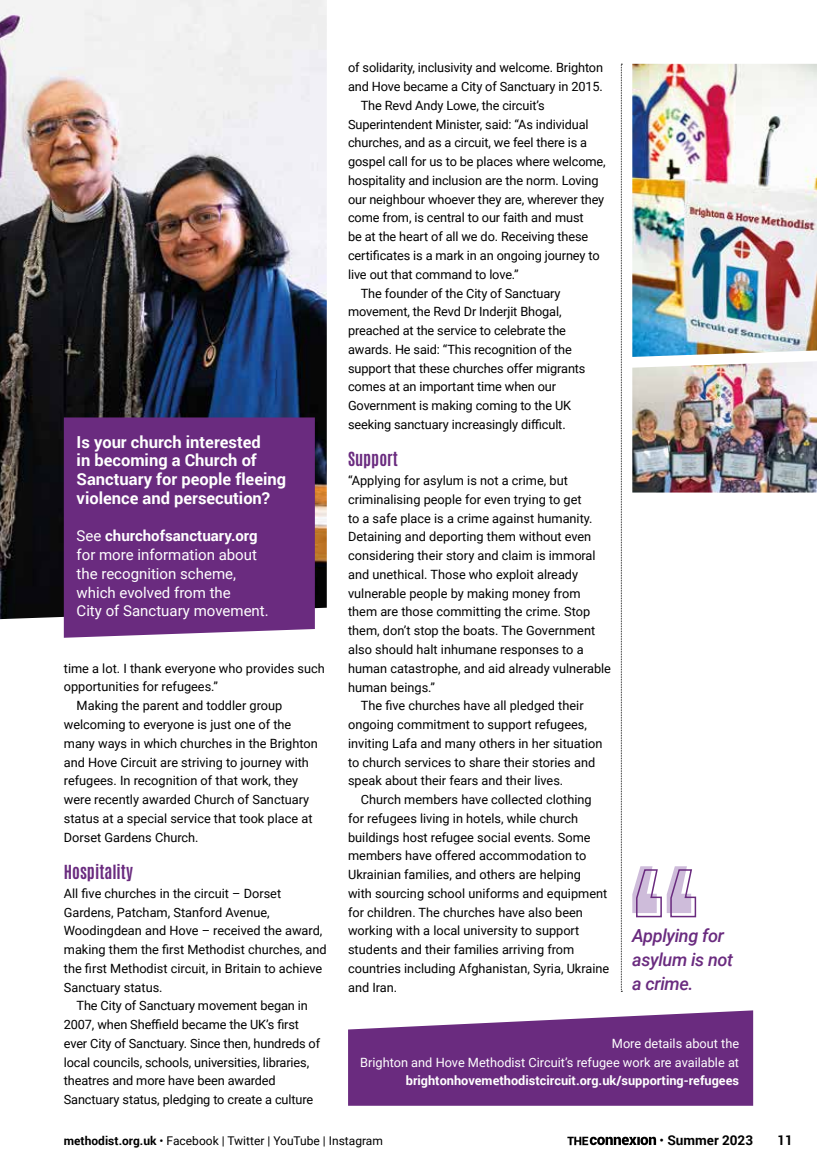
<style>
.page{position:relative;width:817px;height:1170px;background:#fff}
.page>*{position:absolute;margin:0;border:0;box-sizing:border-box;transform-origin:0 0}
.t1{font:italic 500 18px/24px "Roboto";letter-spacing:-.02em;color:#6a2b7f}
.t2{font:700 16.5px/18.8px "Roboto";color:#fff}
.t3{font:16.5px "Antonio";color:#6a2b7f}
.t4{font:15px/18.8px "Roboto";color:#fff}
.t5{font:700 13.5px "Roboto";color:#000}
.t6{font:12.75px/18.8px "Roboto";color:#000}
.t7{font:12.75px/18.8px "Roboto";color:#fff;text-align:right}
.t8{font:700 12.75px "Roboto";color:#fff}
.t9{font:12px "Roboto";color:#000}
.s1{font-weight:700}
.s2{font-weight:400}
</style>
<div class="page">
<svg style="left:567px;top:1136px;width:89px;height:8px"></svg>
<img style="left:0;top:0;width:327px;height:619px">
<svg style="left:620px;top:64px;width:2px;height:927px"></svg>
<div style="left:64px;top:417px;width:251px;height:220px;background:#6a2b7f"></div>
<svg style="left:632px;top:866px;width:64px;height:52px"></svg>
<img style="left:632px;top:64px;width:184px;height:293px">
<img style="left:632px;top:361px;width:184px;height:131px">
<svg style="left:348px;top:1010px;width:405px;height:95px;background:#7a418c"></svg>
<p class="t2" style="left:77px;top:431px;width:211px">Is your church interested<br>in becoming a Church of<br>Sanctuary for people fleeing violence and persecution?</p>
<p class="t4" style="left:77px;top:526px;width:194px">See <span class="s1">churchofsanctuary.org </span>for more information about the recognition scheme, which evolved from the<br>City of Sanctuary movement.</p>
<p class="t6" style="left:64px;top:658px;width:262px">time a lot. I thank everyone who provides such</p>
<p class="t6" style="left:64px;top:677px;width:156px">opportunities for refugees.”</p>
<p class="t6" style="left:77px;top:695px;width:207px">Making the parent and toddler group</p>
<p class="t6" style="left:64px;top:714px;width:229px">welcoming to everyone is just one of the</p>
<p class="t6" style="left:64px;top:733px;width:255px">many ways in which churches in the Brighton</p>
<p class="t6" style="left:64px;top:752px;width:246px">and Hove Circuit are striving to journey with</p>
<p class="t6" style="left:64px;top:770px;width:236px">refugees. In recognition of that work, they</p>
<p class="t6" style="left:64px;top:789px;width:247px">were recently awarded Church of Sanctuary</p>
<p class="t6" style="left:64px;top:808px;width:250px">status at a special service that took place at</p>
<p class="t6" style="left:64px;top:827px;width:136px">Dorset Gardens Church.</p>
<p class="t3" style="left:64px;top:860px;width:71px">Hospitality</p>
<p class="t6" style="left:64px;top:883px;width:264px">All five churches in the circuit – Dorset Gardens, Patcham, Stanford Avenue, Woodingdean and Hove – received the award, making them the first Methodist churches, and the first Methodist circuit, in Britain to achieve Sanctuary status.</p>
<p class="t6" style="left:64px;top:995px;width:258px;text-indent:13px">The City of Sanctuary movement began in 2007, when Sheffield became the UK’s first ever City of Sanctuary. Since then, hundreds of local councils, schools, universities, libraries, theatres and more have been awarded Sanctuary status, pledging to create a culture</p>
<p class="t6" style="left:348px;top:58px;width:256px">of solidarity, inclusivity and welcome. Brighton</p>
<p class="t6" style="left:348px;top:77px;width:256px">and Hove became a City of Sanctuary in 2015.</p>
<p class="t6" style="left:361px;top:95px;width:185px">The Revd Andy Lowe, the circuit’s</p>
<p class="t6" style="left:348px;top:114px;width:242px">Superintendent Minister, said: “As individual</p>
<p class="t6" style="left:348px;top:133px;width:240px">churches, and as a circuit, we feel there is a</p>
<p class="t6" style="left:348px;top:152px;width:259px">gospel call for us to be places where welcome,</p>
<p class="t6" style="left:348px;top:170px;width:252px">hospitality and inclusion are the norm. Loving</p>
<p class="t6" style="left:348px;top:189px;width:258px">our neighbour whoever they are, wherever they</p>
<p class="t6" style="left:348px;top:208px;width:237px">come from, is central to our faith and must</p>
<p class="t6" style="left:348px;top:227px;width:242px">be at the heart of all we do. Receiving these</p>
<p class="t6" style="left:348px;top:245px;width:253px">certificates is a mark in an ongoing journey to</p>
<p class="t6" style="left:348px;top:264px;width:172px">live out that command to love.”</p>
<p class="t6" style="left:361px;top:283px;width:201px">The founder of the City of Sanctuary</p>
<p class="t6" style="left:348px;top:302px;width:215px">movement, the Revd Dr Inderjit Bhogal,</p>
<p class="t6" style="left:348px;top:320px;width:219px">preached at the service to celebrate the</p>
<p class="t6" style="left:348px;top:339px;width:225px">awards. He said: “This recognition of the</p>
<p class="t6" style="left:348px;top:358px;width:239px">support that these churches offer migrants</p>
<p class="t6" style="left:348px;top:377px;width:209px">comes at an important time when our</p>
<p class="t6" style="left:348px;top:395px;width:225px">Government is making coming to the UK</p>
<p class="t6" style="left:348px;top:414px;width:219px">seeking sanctuary increasingly difficult.</p>
<p class="t3" style="left:348px;top:447px;width:51px">Support</p>
<p class="t6" style="left:348px;top:470px;width:221px">“Applying for asylum is not a crime, but</p>
<p class="t6" style="left:348px;top:489px;width:235px">criminalising people for even trying to get</p>
<p class="t6" style="left:348px;top:508px;width:246px">to a safe place is a crime against humanity.</p>
<p class="t6" style="left:348px;top:527px;width:245px">Detaining and deporting them without even</p>
<p class="t6" style="left:348px;top:545px;width:249px">considering their story and claim is immoral</p>
<p class="t6" style="left:348px;top:564px;width:231px">and unethical. Those who exploit already</p>
<p class="t6" style="left:348px;top:583px;width:234px">vulnerable people by making money from</p>
<p class="t6" style="left:348px;top:602px;width:244px">them are those committing the crime. Stop</p>
<p class="t6" style="left:348px;top:620px;width:249px">them, don’t stop the boats. The Government</p>
<p class="t6" style="left:348px;top:639px;width:237px">also should halt inhumane responses to a</p>
<p class="t6" style="left:348px;top:658px;width:264px">human catastrophe, and aid already vulnerable</p>
<p class="t6" style="left:348px;top:677px;width:88px">human beings.”</p>
<p class="t6" style="left:361px;top:695px;width:224px">The five churches have all pledged their</p>
<p class="t6" style="left:348px;top:714px;width:240px">ongoing commitment to support refugees,</p>
<p class="t6" style="left:348px;top:733px;width:256px">inviting Lafa and many others in her situation</p>
<p class="t6" style="left:348px;top:752px;width:248px">to church services to share their stories and</p>
<p class="t6" style="left:348px;top:770px;width:217px">speak about their fears and their lives.</p>
<p class="t6" style="left:361px;top:789px;width:232px">Church members have collected clothing</p>
<p class="t6" style="left:348px;top:808px;width:231px">for refugees living in hotels, while church</p>
<p class="t6" style="left:348px;top:827px;width:244px">buildings host refugee social events. Some</p>
<p class="t6" style="left:348px;top:846px;width:240px">members have offered accommodation to</p>
<p class="t6" style="left:348px;top:864px;width:234px">Ukrainian families, and others are helping</p>
<p class="t6" style="left:348px;top:883px;width:261px">with sourcing school uniforms and equipment</p>
<p class="t6" style="left:348px;top:902px;width:236px">for children. The churches have also been</p>
<p class="t6" style="left:348px;top:921px;width:233px">working with a local university to support</p>
<p class="t6" style="left:348px;top:939px;width:228px">students and their families arriving from</p>
<p class="t6" style="left:348px;top:958px;width:263px">countries including Afghanistan, Syria, Ukraine</p>
<p class="t6" style="left:348px;top:977px;width:51px">and Iran.</p>
<h1 class="t1" style="left:632px;top:922px;width:102px">Applying for asylum is not a crime.</h1>
<p class="t7" style="left:360px;top:1033px;width:380px">More details about the<br>Brighton and Hove Methodist Circuit’s refugee work are available at</p>
<p class="t8" style="left:406px;top:1071px;width:334px">brightonhovemethodistcircuit.org.uk/supporting-refugees</p>
<p class="t9" style="left:64px;top:1132px;width:320px"><span class="s1">methodist.org.uk</span> • Facebook | Twitter | YouTube | Instagram</p>
<p class="t5" style="left:659px;top:1130px;width:95px"><span class="s2">•</span> Summer 2023</p>
<p class="t5" style="left:777px;top:1130px;width:17px">11</p>
</div>
